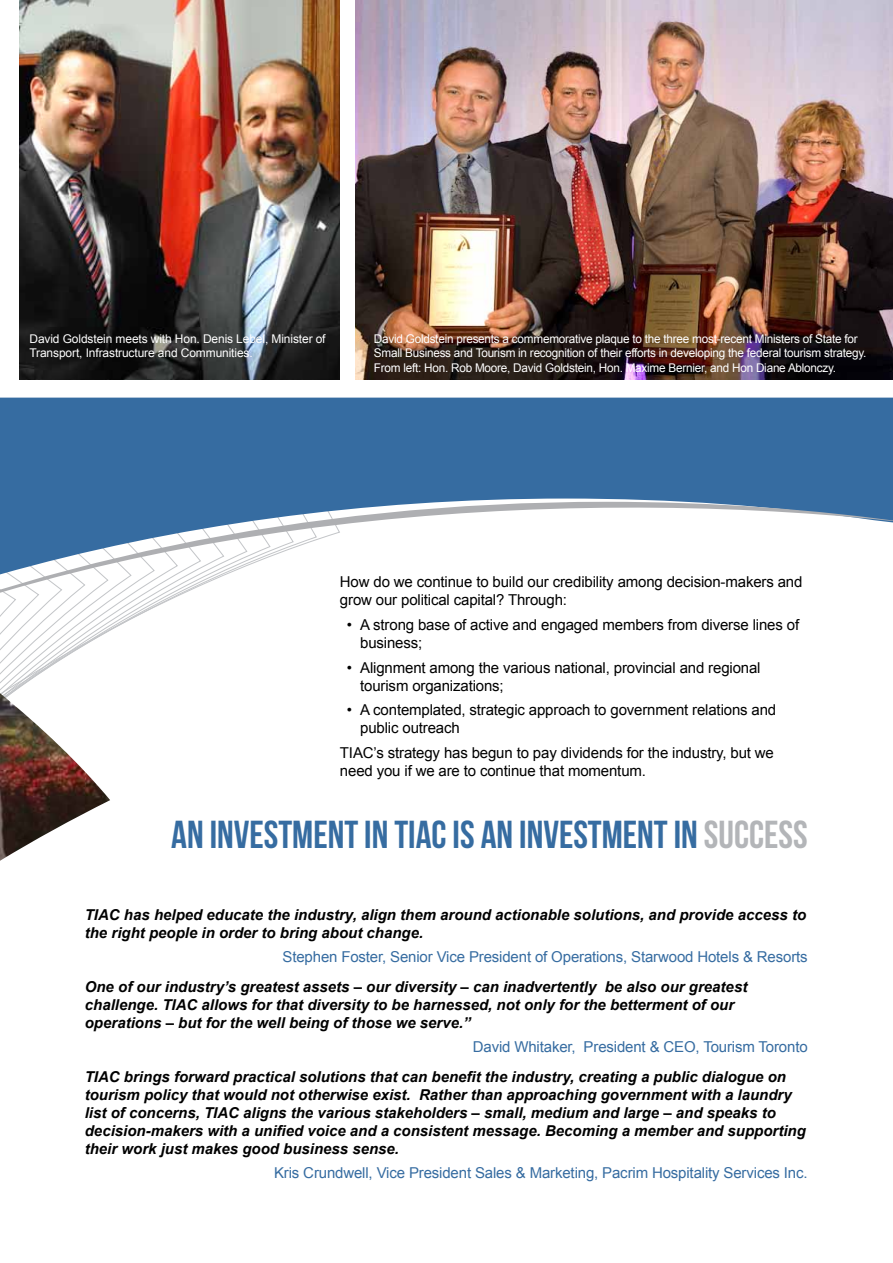
<style>
.page{position:relative;width:893px;height:1263px;background:#fff}
.page>*{position:absolute;margin:0;border:0;box-sizing:border-box;transform-origin:0 0}
.t1{font:39px "Bebas Neue";color:#366ca1}
.t2{font:italic 700 15px/18px "Arial";color:#000}
.t3{font:15px/18px "Arial";letter-spacing:-.01em;color:#000}
.t4{font:15px "Arial";letter-spacing:-.01em;color:#366ca1}
.t5{font:12px/14.4px "Arial";letter-spacing:-.02em;color:#fff}
.s1{color:#b3b5b8}
</style>
<div class="page">
<div style="left:0;top:398px;width:893px;height:89px;background:#366ca1"></div>
<svg style="left:0;top:487px;width:893px;height:181px"></svg>
<img style="left:19px;top:0;width:321px;height:380px">
<img style="left:355px;top:0;width:538px;height:380px">
<img style="left:0;top:693px;width:110px;height:168px">
<p class="t5" style="left:29px;top:332px;width:298px">David Goldstein meets with Hon. Denis Lebel, Minister of<br>Transport, Infrastructure and Communities.</p>
<p class="t5" style="left:374px;top:332px;width:494px">David Goldstein presents a commemorative plaque to the three most-recent Ministers of State for<br>Small Business and Tourism in recognition of their efforts in developing the federal tourism strategy.<br>From left: Hon. Rob Moore, David Goldstein, Hon. Maxime Bernier, and Hon Diane Ablonczy.</p>
<p class="t3" style="left:340px;top:573px;width:464px">How do we continue to build our credibility among decision-makers and grow our political capital? Through:</p>
<p class="t3" style="left:360px;top:616px;width:440px;text-indent:-14px">• A strong base of active and engaged members from diverse lines of business;</p>
<p class="t3" style="left:360px;top:658px;width:402px;text-indent:-14px">• Alignment among the various national, provincial and regional tourism organizations;</p>
<p class="t3" style="left:360px;top:701px;width:418px;text-indent:-14px">• A contemplated, strategic approach to government relations and public outreach</p>
<p class="t3" style="left:340px;top:744px;width:435px">TIAC’s strategy has begun to pay dividends for the industry, but we need you if we are to continue that momentum.</p>
<h1 class="t1" style="left:171px;top:813px;width:638px">AN INVESTMENT IN TIAC IS AN INVESTMENT IN <span class="s1">SUCCESS</span></h1>
<p class="t2" style="left:85px;top:906px;width:723px">TIAC has helped educate the industry, align them around actionable solutions, and provide access to the right people in order to bring about change.</p>
<p class="t4" style="left:283px;top:947px;width:527px">Stephen Foster, Senior Vice President of Operations, Starwood Hotels &amp; Resorts</p>
<p class="t2" style="left:85px;top:978px;width:664px">One of our industry’s greatest assets – our diversity – can inadvertently be also our greatest challenge. TIAC allows for that diversity to be harnessed, not only for the betterment of our operations – but for the well being of those we serve.”</p>
<p class="t4" style="left:473px;top:1037px;width:336px">David Whitaker, President &amp; CEO, Tourism Toronto</p>
<p class="t2" style="left:85px;top:1068px;width:723px">TIAC brings forward practical solutions that can benefit the industry, creating a public dialogue on tourism policy that would not otherwise exist. Rather than approaching government with a laundry list of concerns, TIAC aligns the various stakeholders – small, medium and large – and speaks to decision-makers with a unified voice and a consistent message. Becoming a member and supporting their work just makes good business sense.</p>
<p class="t4" style="left:274px;top:1163px;width:535px">Kris Crundwell, Vice President Sales &amp; Marketing, Pacrim Hospitality Services Inc.</p>
</div>
